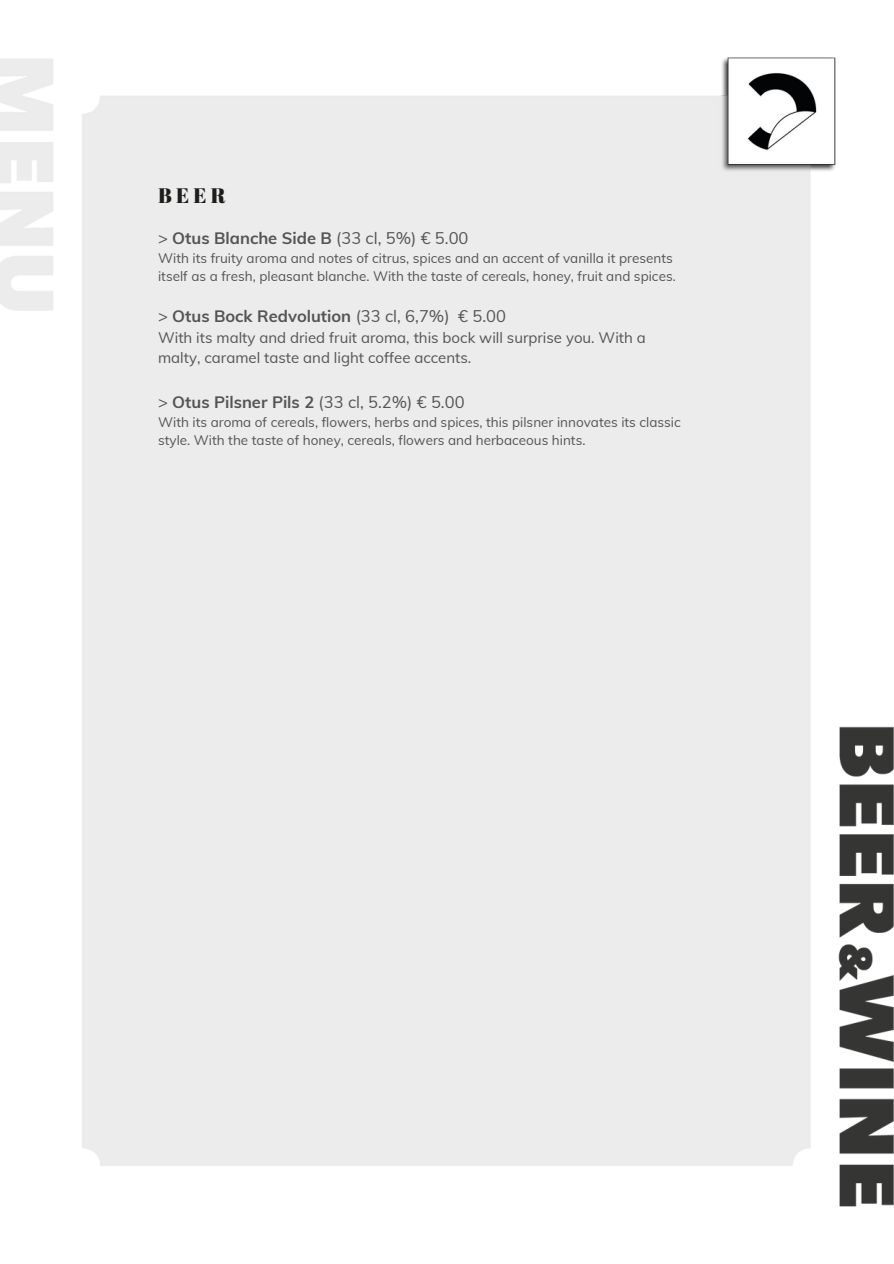
<style>
.page{position:relative;width:894px;height:1264px;background:#fff}
.page>*{position:absolute;margin:0;border:0;box-sizing:border-box;transform-origin:0 0}
.t1{font:21px "Abril Fatface";color:#1d1d1b}
.t2{font:700 16.5px "Muli";color:#545454}
.t3{font:16.5px "Muli";color:#545454}
.t4{font:15px/20.2px "Muli";color:#545454}
.t5{font:13.5px/18px "Muli";color:#545454}
.s1{font-weight:400}
.s2{font-weight:700}
</style>
<div class="page">
<img style="left:0;top:57px;width:893px;height:1150px">
<h1 class="t1" style="left:158px;top:181px;width:69px">BEER</h1>
<p class="t2" style="left:158px;top:227px;width:312px"><span class="s1">&gt;</span> Otus Blanche Side B <span class="s1">(33 cl, 5%) € 5.00</span></p>
<p class="t5" style="left:158px;top:249px;width:519px">With its fruity aroma and notes of citrus, spices and an accent of vanilla it presents itself as a fresh, pleasant blanche. With the taste of cereals, honey, fruit and spices.</p>
<p class="t2" style="left:158px;top:306px;width:349px"><span class="s1">&gt;</span> Otus Bock Redvolution <span class="s1">(33 cl, 6,7%) € 5.00</span></p>
<p class="t4" style="left:158px;top:327px;width:489px">With its malty and dried fruit aroma, this bock will surprise you. With a malty, caramel taste and light coffee accents.</p>
<p class="t3" style="left:158px;top:391px;width:308px">&gt; <span class="s2">Otus Pilsner Pils 2</span> (33 cl, 5.2%) € 5.00</p>
<p class="t5" style="left:158px;top:413px;width:524px">With its aroma of cereals, flowers, herbs and spices, this pilsner innovates its classic style. With the taste of honey, cereals, flowers and herbaceous hints.</p>
</div>
